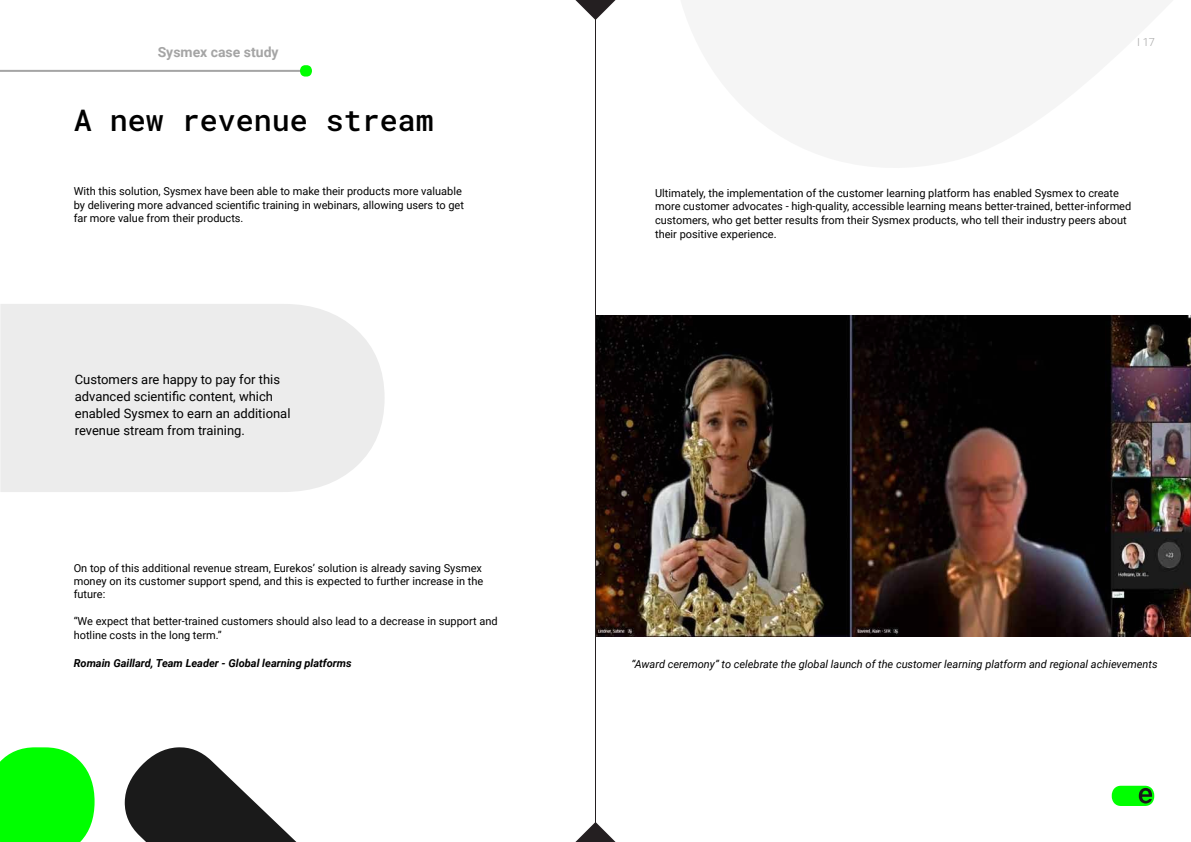
<style>
.page{position:relative;width:1191px;height:842px;background:#fff}
.page>*{position:absolute;margin:0;border:0;box-sizing:border-box;transform-origin:0 0}
.t1{font:30px "Roboto Mono";color:#000}
.t2{font:700 14px "Roboto";color:#a5a5a5}
.t3{font:13px/17px "Roboto";color:#000}
.t4{font:11px/13.2px "Roboto";color:#000}
.t5{font:italic 11px "Roboto";color:#000}
.t6{font:italic 700 11px "Roboto";color:#000}
.t7{font:300 11px "Roboto";color:#a5a5a5}
</style>
<div class="page">
<div style="left:0;top:304px;width:384px;height:188px;background:#ececec"></div>
<img style="left:596px;top:315px;width:595px;height:321px">
<svg style="left:0;top:747px;width:95px;height:95px;background:#19ff19"></svg>
<svg style="left:1111px;top:786px;width:43px;height:20px"></svg>
<svg style="left:124px;top:747px;width:492px;height:95px"></svg>
<hr style="left:0;top:70px;width:312px;height:2px;background:#a5a5a5">
<svg style="left:300px;top:65px;width:12px;height:12px"></svg>
<svg style="left:575px;top:0;width:40px;height:20px"></svg>
<svg style="left:575px;top:822px;width:40px;height:20px"></svg>
<hr style="left:595px;top:0;width:1px;height:842px;background:#241f21">
<p class="t2" style="left:158px;top:44px;width:122px">Sysmex case study</p>
<h1 class="t1" style="left:74px;top:99px;width:362px">A new revenue stream</h1>
<p class="t4" style="left:74px;top:185px;width:392px">With this solution, Sysmex have been able to make their products more valuable by delivering more advanced scientific training in webinars, allowing users to get far more value from their products.</p>
<p class="t3" style="left:75px;top:371px;width:217px">Customers are happy to pay for this advanced scientific content, which enabled Sysmex to earn an additional revenue stream from training.</p>
<p class="t4" style="left:74px;top:561px;width:411px">On top of this additional revenue stream, Eurekos’ solution is already saving Sysmex money on its customer support spend, and this is expected to further increase in the future:</p>
<p class="t4" style="left:74px;top:614px;width:425px;line-height:14.4px">“We expect that better-trained customers should also lead to a decrease in support and hotline costs in the long term.”</p>
<p class="t6" style="left:74px;top:656px;width:279px">Romain Gaillard, Team Leader - Global learning platforms</p>
<p class="t7" style="left:1137px;top:36px;width:19px">I 17</p>
<p class="t4" style="left:655px;top:187px;width:478px">Ultimately, the implementation of the customer learning platform has enabled Sysmex to create more customer advocates - high-quality, accessible learning means better-trained, better-informed customers, who get better results from their Sysmex products, who tell their industry peers about</p>
<p class="t4" style="left:655px;top:228px;width:123px">their positive experience.</p>
<p class="t5" style="left:631px;top:658px;width:527px">“Award ceremony” to celebrate the global launch of the customer learning platform and regional achievements</p>
</div>
